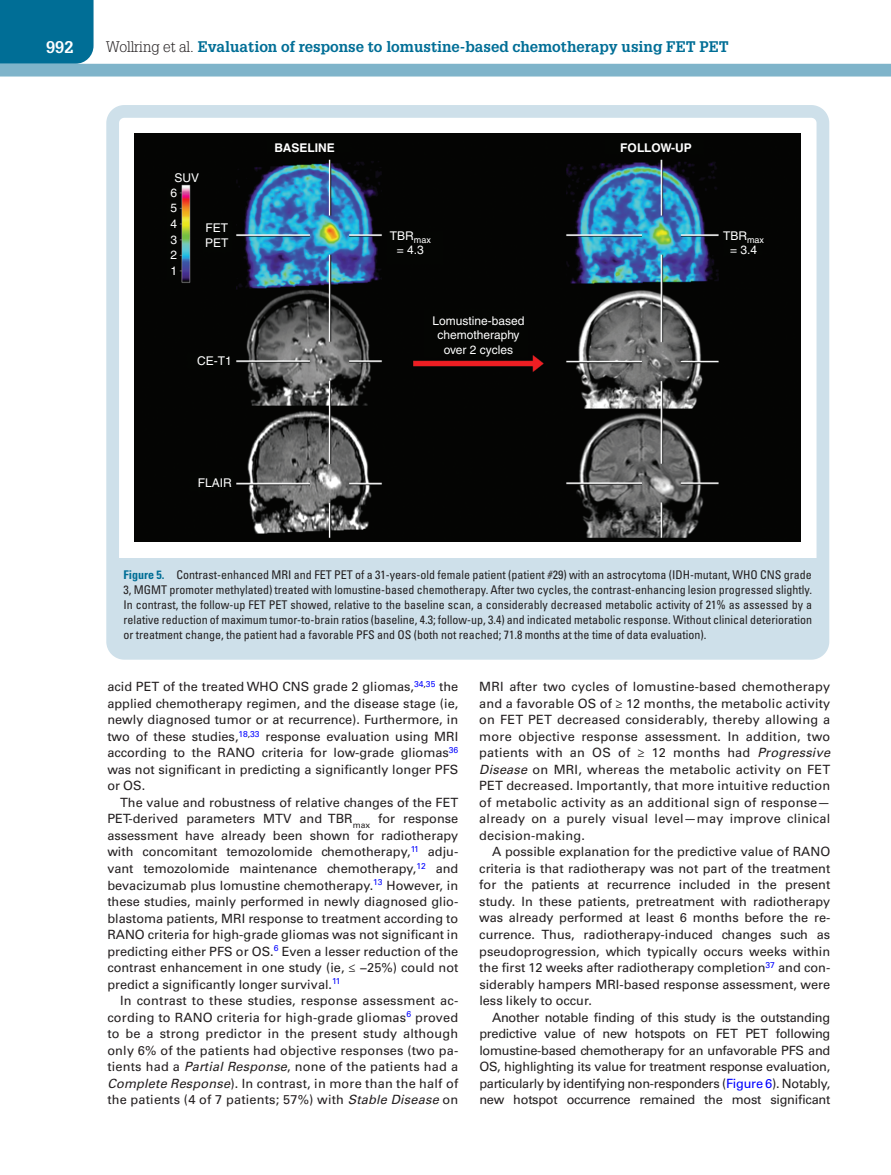
<style>
.page{position:relative;width:891px;height:1175px;background:#fff}
.page>*{position:absolute;margin:0;border:0;box-sizing:border-box;transform-origin:0 0}
.t1{font:700 16.5px "Glypha LT Std";color:#fff}
.t2{font:700 15px "Glypha LT Std";color:#006e96}
.t3{font:12.75px/16.5px "Univers LT Std";color:#231f20;text-align:justify}
.t4{font:condensed 12px/15px "Univers LT Std";color:#231f20;text-align:justify}
.t5{font:12px/14.4px "Helvetica";color:#fff;text-align:center}
.t6{font:700 12px "Helvetica";color:#fff}
.s1{font-weight:300;color:#231f20}
.s2{font-weight:700;color:#006e96}
.s3{font-style:italic}
.s4{color:#00f}
</style>
<div class="page">
<div style="left:0;top:0;width:94px;height:64px;background:#006e96"></div>
<div style="left:0;top:64px;width:891px;height:12px;background:#7fb4ca"></div>
<div style="left:115px;top:558px;width:706px;height:89px;background:#cee0ea"></div>
<img style="left:135px;top:133px;width:666px;height:409px">
<div style="left:106px;top:105px;width:723px;height:554px;border:13px solid #cee0ea;border-radius:12px"></div>
<p class="t1" style="left:46px;top:37px;width:29px">992</p>
<p class="t2" style="left:106px;top:37px;width:624px"><span class="s1">Wollring et al.</span> Evaluation of response to lomustine-based chemotherapy using FET PET</p>
<p class="t5" style="left:174px;top:170px;width:26px">SUV</p>
<p class="t5" style="left:170px;top:185px;width:8px;line-height:15.6px;text-align:justify">6<br>5<br>4<br>3<br>2<br>1</p>
<p class="t5" style="left:205px;top:221px;width:25px;text-align:left">FET<br>PET</p>
<p class="t5" style="left:197px;top:353px;width:36px">CE-T1</p>
<p class="t6" style="left:274px;top:140px;width:62px">BASELINE</p>
<p class="t6" style="left:620px;top:140px;width:73px">FOLLOW-UP</p>
<p class="t5" style="left:390px;top:229px;width:42px">TBR<sub>max </sub>= 4.3</p>
<p class="t5" style="left:723px;top:229px;width:43px">TBR<sub>max </sub>= 3.4</p>
<p class="t5" style="left:433px;top:313px;width:94px">Lomustine-based chemotheraphy over 2 cycles</p>
<p class="t5" style="left:198px;top:475px;width:36px">FLAIR</p>
<p class="t4" style="left:124px;top:567px;width:690px"><span class="s2">Figure 5.</span> Contrast-enhanced MRI and FET PET of a 31-years-old female patient (patient #29) with an astrocytoma (IDH-mutant, WHO CNS grade 3, MGMT promoter methylated) treated with lomustine-based chemotherapy. After two cycles, the contrast-enhancing lesion progressed slightly.<br>In contrast, the follow-up FET PET showed, relative to the baseline scan, a considerably decreased metabolic activity of 21% as assessed by a relative reduction of maximum tumor-to-brain ratios (baseline, 4.3; follow-up, 3.4) and indicated metabolic response. Without clinical deterioration or treatment change, the patient had a favorable PFS and OS (both not reached; 71.8 months at the time of data evaluation).</p>
<p class="t3" style="left:107px;top:678px;width:353px">acid PET of the treated WHO CNS grade 2 gliomas,<sup>34</sup><sup>,</sup><sup>35</sup> the applied chemotherapy regimen, and the disease stage (ie, newly diagnosed tumor or at recurrence). Furthermore, in two of these studies,<sup>18</sup><sup>,</sup><sup>33</sup> response evaluation using MRI according to the RANO criteria for low-grade gliomas<sup>36 </sup>was not significant in predicting a significantly longer PFS or OS.</p>
<p class="t3" style="left:107px;top:794px;width:353px;text-indent:13px">The value and robustness of relative changes of the FET PET-derived parameters MTV and TBR<sub>max</sub> for response assessment have already been shown for radiotherapy with concomitant temozolomide chemotherapy,<sup>11</sup> adju&shy;vant temozolomide maintenance chemotherapy,<sup>12</sup> and bevacizumab plus lomustine chemotherapy.<sup>13</sup> However, in these studies, mainly performed in newly diagnosed glio&shy;blastoma patients, MRI response to treatment according to RANO criteria for high-grade gliomas was not significant in predicting either PFS or OS.<sup>6</sup> Even a lesser reduction of the contrast enhancement in one study (ie, ≤ −25%) could not predict a significantly longer survival.<sup>11</sup></p>
<p class="t3" style="left:107px;top:992px;width:353px;text-indent:13px">In contrast to these studies, response assessment ac&shy;cording to RANO criteria for high-grade gliomas<sup>6</sup> proved to be a strong predictor in the present study although only 6% of the patients had objective responses (two pa&shy;tients had a <span class="s3">Partial Response</span>, none of the patients had a <span class="s3">Complete Response</span>). In contrast, in more than the half of the patients (4 of 7 patients; 57%) with <span class="s3">Stable Disease</span> on</p>
<p class="t3" style="left:479px;top:678px;width:353px">MRI after two cycles of lomustine-based chemotherapy and a favorable OS of ≥ 12 months, the metabolic activity on FET PET decreased considerably, thereby allowing a more objective response assessment. In addition, two patients with an OS of ≥ 12 months had <span class="s3">Progressive Disease</span> on MRI, whereas the metabolic activity on FET PET decreased. Importantly, that more intuitive reduction of metabolic activity as an additional sign of response— already on a purely visual level—may improve clinical decision-making.</p>
<p class="t3" style="left:479px;top:843px;width:353px;text-indent:13px">A possible explanation for the predictive value of RANO criteria is that radiotherapy was not part of the treatment for the patients at recurrence included in the present study. In these patients, pretreatment with radiotherapy was already performed at least 6 months before the re&shy;currence. Thus, radiotherapy-induced changes such as pseudoprogression, which typically occurs weeks within the first 12 weeks after radiotherapy completion<sup>37</sup> and con&shy;siderably hampers MRI-based response assessment, were less likely to occur.</p>
<p class="t3" style="left:479px;top:1008px;width:353px;text-indent:13px">Another notable finding of this study is the outstanding predictive value of new hotspots on FET PET following lomustine-based chemotherapy for an unfavorable PFS and OS, highlighting its value for treatment response evaluation, particularly by identifying non-responders (<span class="s4">Figure 6</span>). Notably, new hotspot occurrence remained the most significant</p>
</div>
